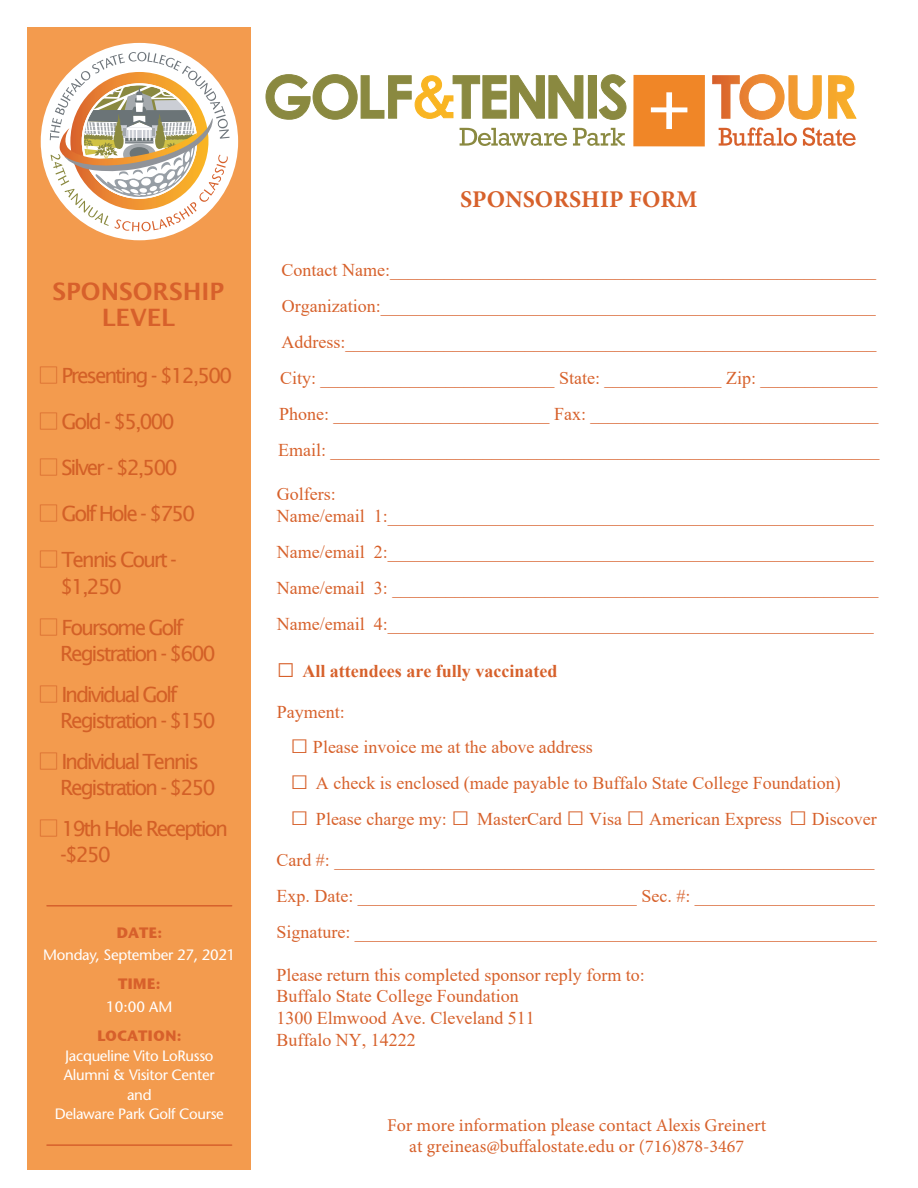
<style>
.page{position:relative;width:918px;height:1188px;background:#fff}
.page>*{position:absolute;margin:0;border:0;box-sizing:border-box;transform-origin:0 0}
.t1{font:600 24px/26px "Lucida Sans";color:#d7602b;text-align:center}
.t2{font:700 24px "Minion Pro";color:#d7612b}
.t3{font:21px/26.2px "Lucida Sans";letter-spacing:-.105em;color:#d36027}
.t4{font:18px/36px "Times New Roman";color:#d7612b}
.t5{font:18px/21.6px "Minion Pro";color:#d7612b;text-align:center}
.t6{font:700 18px "Times New Roman";color:#d7612b}
.t7{font:15px/19.5px "Stone Sans";letter-spacing:-.02em;color:#fff;text-align:center}
.t8{font:700 15px "Stone Sans ITC";color:#d7602b}
.s1{font-family:"Koz Min Pr 6 N"}
.s2{font-size:30px}
</style>
<div class="page">
<div style="left:28px;top:27px;width:223px;height:1143px;background:#f39b4e"></div>
<hr style="left:47px;top:905px;width:185px;height:2px;background:#d7602b">
<hr style="left:47px;top:1144px;width:185px;height:2px;background:#d7602b">
<div style="left:41px;top:43px;width:197px;height:197px;border:9px solid #fff;border-radius:50%"></div>
<svg style="left:50px;top:52px;width:180px;height:180px;background:#e0c7a9"></svg>
<svg style="left:633px;top:75px;width:72px;height:71px;background:#f18f37"></svg>
<div style="left:588px;top:76px;width:8px;height:42px;background:#8a8940"></div>
<div style="left:588px;top:75px;width:9px;height:44px;border:1px solid #8a8940"></div>
<svg style="left:598px;top:74px;width:29px;height:46px"></svg>
<svg style="left:828px;top:75px;width:29px;height:44px"></svg>
<svg style="left:712px;top:74px;width:110px;height:46px"></svg>
<svg style="left:265px;top:74px;width:319px;height:46px"></svg>
<svg style="left:460px;top:128px;width:107px;height:18px"></svg>
<svg style="left:573px;top:128px;width:52px;height:18px"></svg>
<svg style="left:719px;top:127px;width:78px;height:19px"></svg>
<svg style="left:803px;top:128px;width:53px;height:18px"></svg>
<p class="t1" style="left:53px;top:278px;width:173px">SPONSORSHIP<br>LEVEL</p>
<p class="t3" style="left:38px;top:362px;width:196px"><span class="s1">□</span> Presenting - $12,500</p>
<p class="t3" style="left:38px;top:408px;width:138px"><span class="s1">□</span> Gold - $5,000</p>
<p class="t3" style="left:38px;top:454px;width:141px"><span class="s1">□</span> Silver - $2,500</p>
<p class="t3" style="left:38px;top:500px;width:159px"><span class="s1">□</span> Golf Hole - $750</p>
<p class="t3" style="left:60px;top:547px;width:118px;text-indent:-22px"><span class="s1">□</span> Tennis Court - $1,250</p>
<p class="t3" style="left:60px;top:614px;width:157px;text-indent:-22px"><span class="s1">□</span> Foursome Golf<br>Registration - $600</p>
<p class="t3" style="left:60px;top:681px;width:157px;text-indent:-22px"><span class="s1">□</span> Individual Golf<br>Registration - $150</p>
<p class="t3" style="left:60px;top:748px;width:157px;text-indent:-22px"><span class="s1">□</span> Individual Tennis<br>Registration - $250</p>
<p class="t3" style="left:60px;top:815px;width:169px;text-indent:-22px"><span class="s1">□</span> 19th Hole Reception -$250</p>
<p class="t8" style="left:116px;top:919px;width:47px">DATE:</p>
<p class="t7" style="left:43px;top:945px;width:194px">Monday, September 27, 2021</p>
<p class="t8" style="left:118px;top:971px;width:44px">TIME:</p>
<p class="t7" style="left:106px;top:997px;width:68px">10:00 AM</p>
<p class="t8" style="left:97px;top:1023px;width:86px">LOCATION:</p>
<p class="t7" style="left:55px;top:1046px;width:171px">Jacqueline Vito LoRusso<br>Alumni &amp; Visitor Center and<br>Delaware Park Golf Course</p>
<h1 class="t2" style="left:460px;top:182px;width:239px">SPONSORSHIP FORM</h1>
<p class="t4" style="left:278px;top:252px;width:603px">Contact Name:______________________________________________________ Organization:_______________________________________________________ Address:___________________________________________________________ City: __________________________ State: _____________ Zip: _____________ Phone: ________________________ Fax: ________________________________ Email: _____________________________________________________________</p>
<p class="t4" style="left:277px;top:483px;width:598px;line-height:21.6px">Golfers:<br>Name/email 1:______________________________________________________</p>
<p class="t4" style="left:277px;top:533px;width:603px">Name/email 2:______________________________________________________<br>Name/email 3: ______________________________________________________<br>Name/email 4:______________________________________________________</p>
<p class="t6" style="left:277px;top:658px;width:282px"><span class="s2">□</span> All attendees are fully vaccinated</p>
<p class="t4" style="left:277px;top:694px;width:70px">Payment:</p>
<p class="t4" style="left:290px;top:728px;width:304px"><span class="s2">□</span> Please invoice me at the above address</p>
<p class="t4" style="left:290px;top:764px;width:552px"><span class="s2">□</span> A check is enclosed (made payable to Buffalo State College Foundation)</p>
<p class="t4" style="left:290px;top:800px;width:588px"><span class="s2">□</span> Please charge my: <span class="s2">□</span> MasterCard <span class="s2">□</span> Visa <span class="s2">□</span> American Express <span class="s2">□</span> Discover</p>
<p class="t4" style="left:276px;top:841px;width:602px">Card #: ____________________________________________________________<br>Exp. Date: _______________________________ Sec. #: ____________________<br>Signature: __________________________________________________________</p>
<p class="t4" style="left:276px;top:963px;width:370px;line-height:21.6px">Please return this completed sponsor reply form to:<br>Buffalo State College Foundation<br>1300 Elmwood Ave. Cleveland 511<br>Buffalo NY, 14222</p>
<p class="t5" style="left:387px;top:1114px;width:381px">For more information please contact Alexis Greinert at greineas@buffalostate.edu or (716)878-3467</p>
</div>
